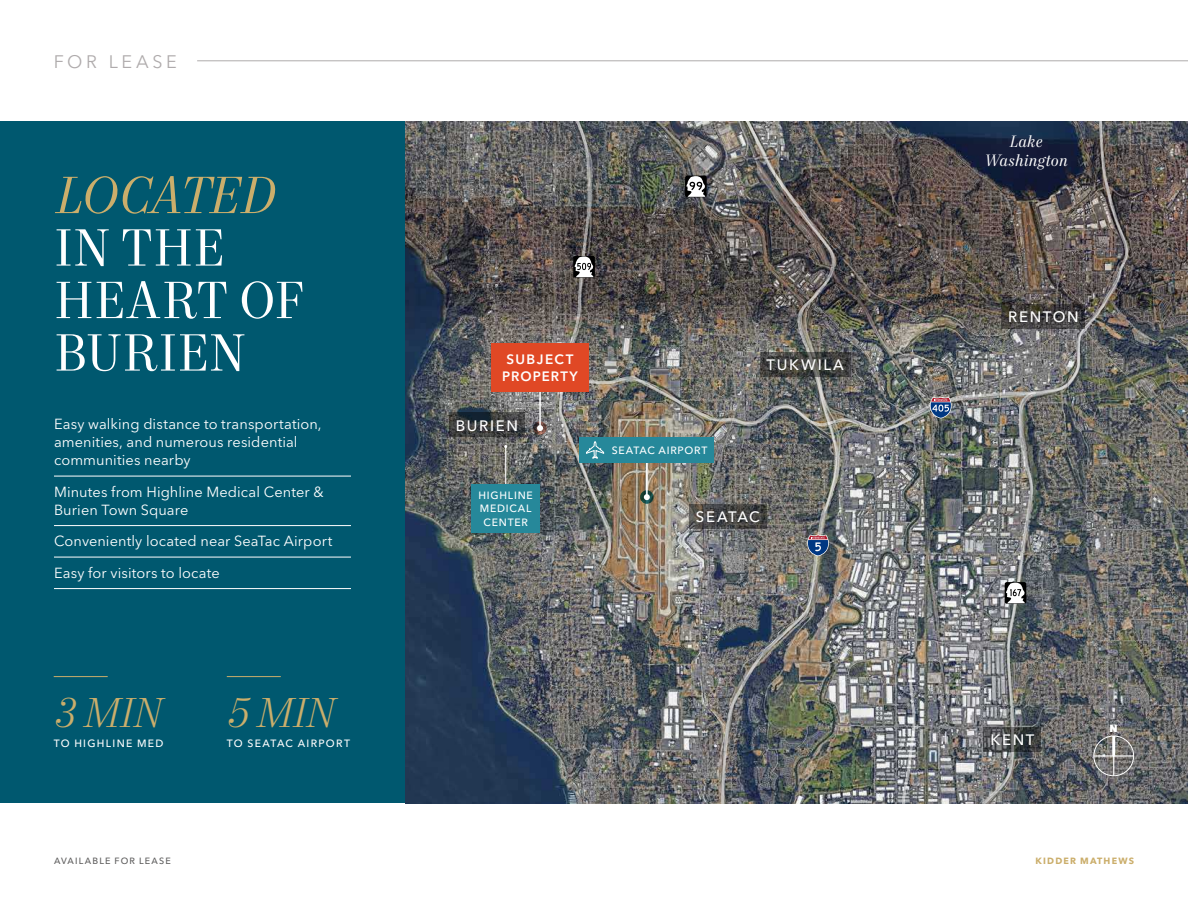
<style>
.page{position:relative;width:1188px;height:918px;background:#fff}
.page>*{position:absolute;margin:0;border:0;box-sizing:border-box;transform-origin:0 0}
.Headline_-_Level_1_-_White_2023{font:52.5px/52.5px "Mort Modern 08";color:#fff}
.Stat_Italic_-_Gold_2023{font:italic 300 42px "Mort Modern 07";letter-spacing:-.03em;color:#cbae6b}
.t1{font:18px "Avenir Next LT Pro";letter-spacing:.2em;color:#afabac}
.Water_-_White_2023{font:italic 16.5px/19.5px "Mort Modern 08";letter-spacing:.015em;color:#fff;text-align:center}
.Bigger_City_-_White_2023{font:500 15px "Avenir Next LT Pro";letter-spacing:.11em;color:#fff}
.Factoids_-_White_2023{font:14.55px/18px "Avenir Next LT Pro";letter-spacing:.005em;color:#fff}
.Subject_Property_Label_-_White_2023{font:600 13.5px/16.5px "Avenir Next LT Pro";letter-spacing:.095em;color:#fff;text-align:center}
.Other_Callout_Text_-_White_2023{font:500 10.5px/13.5px "Avenir Next LT Pro";letter-spacing:.075em;color:#fff;text-align:center}
.Stat_Label_-_White_2023{font:500 10.5px "Avenir Next LT Pro";letter-spacing:.125em;color:#fff}
.t2{font:800 10.35px "Avenir Next LT Pro";color:#fff}
.t3{font:500 9px "Avenir Next LT Pro";letter-spacing:.13em;color:#5e5d5d}
.t4{font:700 9px "Avenir Next LT Pro";letter-spacing:.13em;color:#cbae6b}
.s1{font-style:italic;color:#cbae6b}
</style>
<div class="page">
<div style="left:0;top:122px;width:405px;height:681px;background:#00586f"></div>
<img style="left:405px;top:122px;width:783px;height:681px">
<img style="left:720px;top:432px;width:121px;height:372px">
<img style="left:556px;top:121px;width:574px;height:311px">
<svg style="left:930px;top:397px;width:22px;height:21px"></svg>
<svg style="left:760px;top:352px;width:91px;height:25px;background:#424240"></svg>
<div style="left:685px;top:176px;width:22px;height:21px;background:#000;border-radius:2px"></div>
<svg style="left:686px;top:176px;width:19px;height:21px"></svg>
<svg style="left:901px;top:669px;width:15px;height:135px;background:#8e9196"></svg>
<svg style="left:640px;top:490px;width:14px;height:14px"></svg>
<hr style="left:646px;top:456px;width:2px;height:41px;background:#fff">
<svg style="left:644px;top:494px;width:6px;height:6px"></svg>
<div style="left:579px;top:437px;width:135px;height:26px;background:#26889a"></div>
<svg style="left:1037px;top:727px;width:4px;height:25px"></svg>
<svg style="left:689px;top:504px;width:78px;height:25px;background:#474645"></svg>
<svg style="left:1001px;top:304px;width:84px;height:25px;background:#413f3d"></svg>
<hr style="left:54px;top:476px;width:297px;height:1px;background:#fff">
<hr style="left:54px;top:525px;width:297px;height:1px;background:#fff">
<hr style="left:54px;top:557px;width:297px;height:1px;background:#fff">
<hr style="left:54px;top:588px;width:297px;height:1px;background:#fff">
<hr style="left:54px;top:676px;width:54px;height:1px;background:#cbae6b">
<hr style="left:227px;top:676px;width:54px;height:1px;background:#cbae6b">
<div style="left:1094px;top:736px;width:40px;height:40px;border:1px solid #fff;border-radius:50%"></div>
<hr style="left:1112px;top:736px;width:3px;height:20px;background:#fff">
<hr style="left:1094px;top:755px;width:40px;height:2px;background:#fff">
<svg style="left:1113px;top:757px;width:1px;height:19px"></svg>
<svg style="left:807px;top:535px;width:22px;height:21px"></svg>
<img style="left:557px;top:121px;width:56px;height:446px">
<img style="left:981px;top:390px;width:56px;height:414px">
<hr style="left:505px;top:446px;width:1px;height:40px;background:#fff">
<div style="left:471px;top:484px;width:69px;height:48px;background:#26889a"></div>
<svg style="left:449px;top:413px;width:76px;height:24px;background:#393b3d"></svg>
<svg style="left:533px;top:421px;width:14px;height:14px"></svg>
<hr style="left:539px;top:384px;width:2px;height:44px;background:#fff">
<svg style="left:537px;top:425px;width:6px;height:6px"></svg>
<div style="left:491px;top:343px;width:98px;height:49px;background:#e04825"></div>
<hr style="left:197px;top:61px;width:991px;height:1px;background:#afabac">
<p class="t1" style="left:54px;top:51px;width:125px">FOR LEASE</p>
<p class="Headline_-_Level_1_-_White_2023" style="left:54px;top:172px;width:252px"><span class="s1">LOCATED<br></span>IN THE<br>HEART OF<br>BURIEN</p>
<p class="Factoids_-_White_2023" style="left:54px;top:415px;width:269px">Easy walking distance to transportation, amenities, and numerous residential communities nearby</p>
<p class="Factoids_-_White_2023" style="left:54px;top:482px;width:271px">Minutes from Highline Medical Center &amp;<br>Burien Town Square</p>
<p class="Factoids_-_White_2023" style="left:54px;top:532px;width:280px">Conveniently located near SeaTac Airport</p>
<p class="Factoids_-_White_2023" style="left:54px;top:563px;width:167px">Easy for visitors to locate</p>
<p class="Stat_Italic_-_Gold_2023" style="left:54px;top:688px;width:109px">3 MIN</p>
<p class="Stat_Label_-_White_2023" style="left:54px;top:737px;width:111px">TO HIGHLINE MED</p>
<p class="Stat_Italic_-_Gold_2023" style="left:227px;top:688px;width:109px">5 MIN</p>
<p class="Stat_Label_-_White_2023" style="left:227px;top:737px;width:125px">TO SEATAC AIRPORT</p>
<p class="Subject_Property_Label_-_White_2023" style="left:502px;top:351px;width:77px">SUBJECT<br>PROPERTY</p>
<p class="Bigger_City_-_White_2023" style="left:456px;top:416px;width:64px">BURIEN</p>
<p class="Other_Callout_Text_-_White_2023" style="left:479px;top:488px;width:56px">HIGHLINE<br>MEDICAL<br>CENTER</p>
<p class="Other_Callout_Text_-_White_2023" style="left:612px;top:444px;width:97px">SEATAC AIRPORT</p>
<p class="Bigger_City_-_White_2023" style="left:767px;top:356px;width:79px">TUKWILA</p>
<p class="Bigger_City_-_White_2023" style="left:696px;top:508px;width:65px">SEATAC</p>
<p class="Water_-_White_2023" style="left:984px;top:132px;width:85px">Lake<br>Washington</p>
<p class="Bigger_City_-_White_2023" style="left:1008px;top:308px;width:72px">RENTON</p>
<p class="Bigger_City_-_White_2023" style="left:991px;top:731px;width:45px">KENT</p>
<p class="t2" style="left:1110px;top:722px;width:10px">N</p>
<p class="t3" style="left:54px;top:855px;width:118px">AVAILABLE FOR LEASE</p>
<p class="t4" style="left:1036px;top:855px;width:100px">KIDDER MATHEWS</p>
</div>
